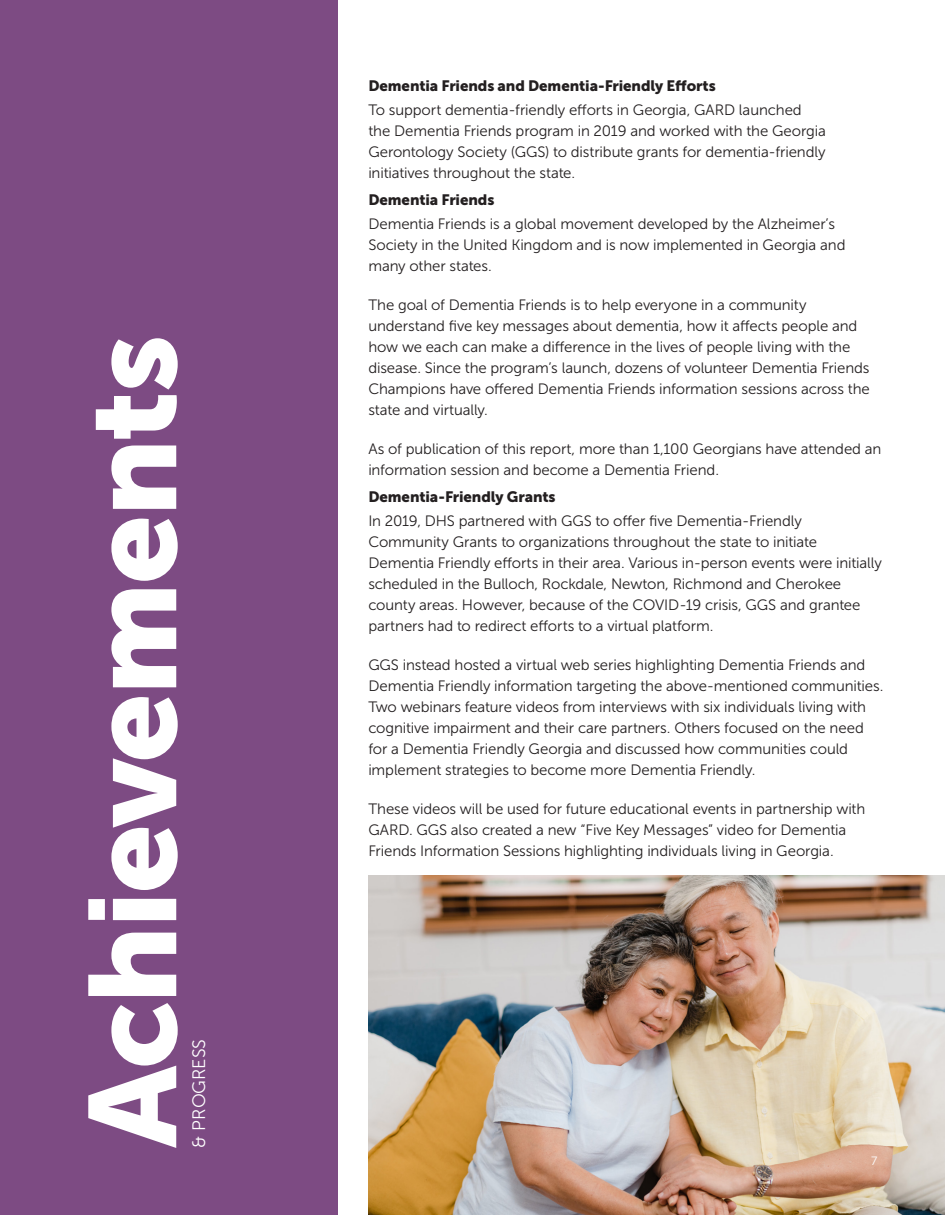
<style>
.page{position:relative;width:945px;height:1215px;background:#fff}
.page>*{position:absolute;margin:0;border:0;box-sizing:border-box;transform-origin:0 0}
.t1{font:123px "Museo Sans 900";letter-spacing:-.02em;color:#fff}
.t2{font:18px "Museo Sans 300";color:#fff}
.t3{font:15px/21px "Museo Sans 300";letter-spacing:-.005em;color:#231f20}
.t4{font:15px "Museo Sans 900";letter-spacing:-.005em;color:#231f20}
.t5{font:12px "Museo Sans 300";color:#fff}
</style>
<div class="page">
<div style="left:0;top:0;width:338px;height:1215px;background:#7d4b83"></div>
<img style="left:368px;top:876px;width:577px;height:339px">
<p class="t1" style="left:63px;top:1148px;width:814px;rotate:-90deg">Achievements</p>
<p class="t2" style="left:189px;top:1148px;width:110px;rotate:-90deg">&amp; PROGRESS</p>
<p class="t4" style="left:368px;top:77px;width:349px">Dementia Friends and Dementia-Friendly Efforts</p>
<p class="t3" style="left:368px;top:100px;width:459px">To support dementia-friendly efforts in Georgia, GARD launched the Dementia Friends program in 2019 and worked with the Georgia Gerontology Society (GGS) to distribute grants for dementia-friendly initiatives throughout the state.</p>
<p class="t4" style="left:368px;top:191px;width:128px">Dementia Friends</p>
<p class="t3" style="left:368px;top:214px;width:479px">Dementia Friends is a global movement developed by the Alzheimer’s<br>Society in the United Kingdom and is now implemented in Georgia and many other states.</p>
<p class="t3" style="left:368px;top:295px;width:503px">The goal of Dementia Friends is to help everyone in a community understand five key messages about dementia, how it affects people and how we each can make a difference in the lives of people living with the disease. Since the program’s launch, dozens of volunteer Dementia Friends Champions have offered Dementia Friends information sessions across the state and virtually.</p>
<p class="t3" style="left:368px;top:439px;width:515px">As of publication of this report, more than 1,100 Georgians have attended an information session and become a Dementia Friend.</p>
<p class="t4" style="left:368px;top:488px;width:189px">Dementia-Friendly Grants</p>
<p class="t3" style="left:368px;top:511px;width:515px">In 2019, DHS partnered with GGS to offer five Dementia-Friendly Community Grants to organizations throughout the state to initiate Dementia Friendly efforts in their area. Various in-person events were initially scheduled in the Bulloch, Rockdale, Newton, Richmond and Cherokee county areas. However, because of the COVID-19 crisis, GGS and grantee partners had to redirect efforts to a virtual platform.</p>
<p class="t3" style="left:368px;top:655px;width:517px">GGS instead hosted a virtual web series highlighting Dementia Friends and Dementia Friendly information targeting the above-mentioned communities.<br>Two webinars feature videos from interviews with six individuals living with cognitive impairment and their care partners. Others focused on the need for a Dementia Friendly Georgia and discussed how communities could implement strategies to become more Dementia Friendly.</p>
<p class="t3" style="left:368px;top:799px;width:499px">These videos will be used for future educational events in partnership with<br>GARD. GGS also created a new “Five Key Messages” video for Dementia<br>Friends Information Sessions highlighting individuals living in Georgia.</p>
<p class="t5" style="left:871px;top:1154px;width:8px">7</p>
</div>
